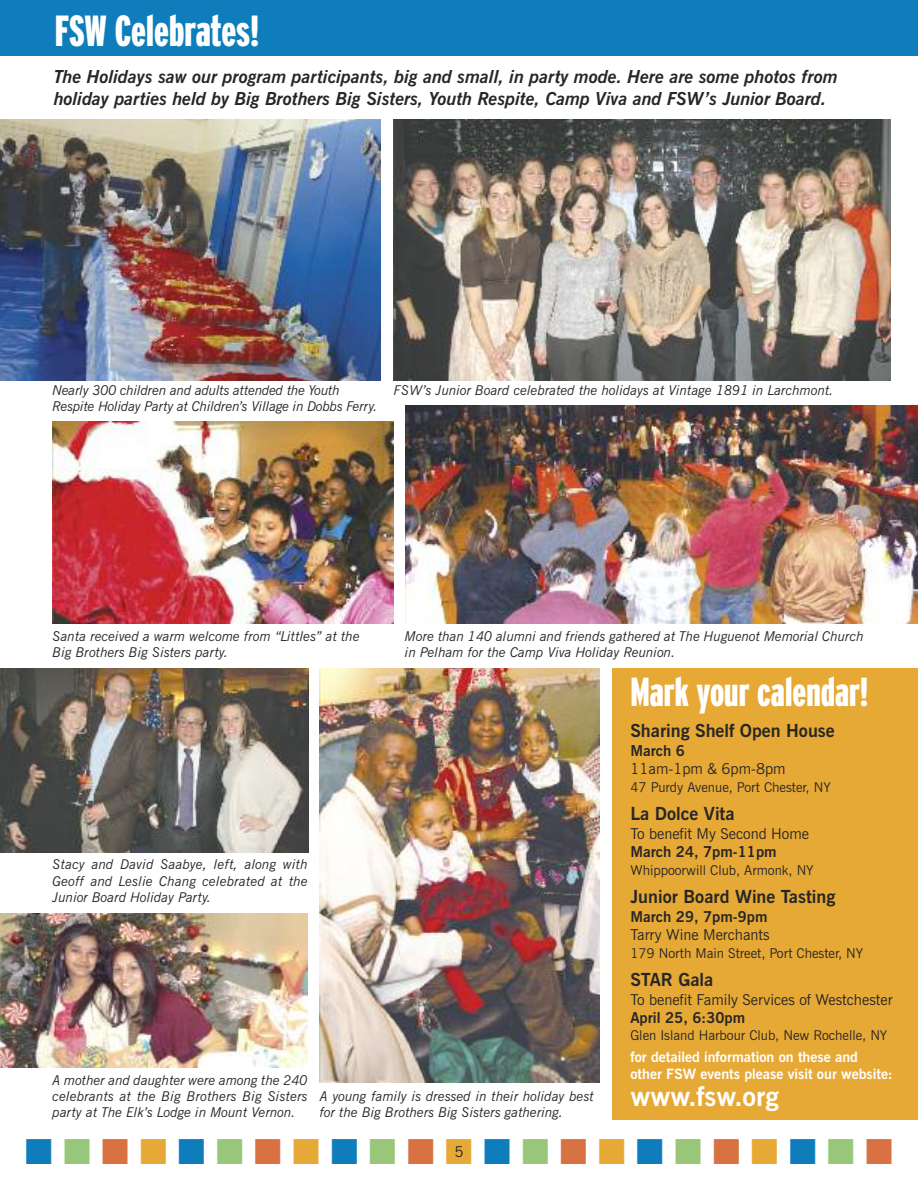
<style>
.page{position:relative;width:918px;height:1188px;background:#fff}
.page>*{position:absolute;margin:0;border:0;box-sizing:border-box;transform-origin:0 0}
.t1{font:900 extra-condensed 43.5px "Interstate";letter-spacing:-.005em;color:#fff}
.t2{font:900 extra-condensed 40.5px "Interstate";color:#fff}
.t3{font:36px "Zapf Dingbats";color:#0f7dbb}
.t4{font:700 27px "News Gothic BT";color:#fff}
.t5{font:italic 700 18px/21.6px "News Gothic BT";color:#272627}
.t6{font:700 18px "News Gothic BT";color:#272627}
.t7{font:15px "News Gothic BT";color:#272627}
.t8{font:700 15px "News Gothic BT";color:#272627}
.t9{font:700 14.25px/17.1px "News Gothic BT";color:#fff}
.t10{font:italic 13.5px/16.2px "News Gothic BT";color:#272627}
.t11{font:13.5px "News Gothic BT";color:#272627}
.s1{color:#99c779}
.s2{color:#d87242}
.s3{color:#e7a935}
</style>
<div class="page">
<div style="left:612px;top:668px;width:306px;height:451px;background:#e7a935"></div>
<div style="left:0;top:0;width:918px;height:56px;background:#0f7dbb"></div>
<img style="left:394px;top:120px;width:497px;height:261px">
<img style="left:0;top:120px;width:381px;height:261px">
<img style="left:320px;top:668px;width:279px;height:415px">
<img style="left:0;top:668px;width:308px;height:185px">
<img style="left:53px;top:422px;width:341px;height:202px">
<img style="left:405px;top:405px;width:513px;height:219px">
<img style="left:0;top:913px;width:308px;height:155px">
<h1 class="t1" style="left:55px;top:5px;width:206px">FSW Celebrates!</h1>
<h3 class="t5" style="left:54px;top:68px;width:785px">The Holidays saw our program participants, big and small, in party mode. Here are some photos from holiday parties held by Big Brothers Big Sisters, Youth Respite, Camp Viva and FSW’s Junior Board.</h3>
<p class="t10" style="left:53px;top:383px;width:326px">Nearly 300 children and adults attended the Youth<br>Respite Holiday Party at Children’s Village in Dobbs Ferry.</p>
<p class="t10" style="left:394px;top:383px;width:441px">FSW’s Junior Board celebrated the holidays at Vintage 1891 in Larchmont.</p>
<p class="t10" style="left:53px;top:629px;width:309px">Santa received a warm welcome from “Littles” at the<br>Big Brothers Big Sisters party.</p>
<p class="t10" style="left:405px;top:629px;width:461px">More than 140 alumni and friends gathered at The Huguenot Memorial Church in Pelham for the Camp Viva Holiday Reunion.</p>
<h2 class="t2" style="left:630px;top:669px;width:239px">Mark your calendar!</h2>
<h3 class="t6" style="left:630px;top:724px;width:206px">Sharing Shelf Open House</h3>
<p class="t8" style="left:630px;top:745px;width:56px">March 6</p>
<p class="t7" style="left:630px;top:764px;width:157px">11am-1pm &amp; 6pm-8pm</p>
<p class="t11" style="left:630px;top:783px;width:202px">47 Purdy Avenue, Port Chester, NY</p>
<h3 class="t6" style="left:630px;top:807px;width:106px">La Dolce Vita</h3>
<p class="t7" style="left:630px;top:829px;width:180px">To benefit My Second Home</p>
<p class="t8" style="left:630px;top:846px;width:148px">March 24, 7pm-11pm</p>
<p class="t11" style="left:630px;top:866px;width:185px">Whippoorwill Club, Armonk, NY</p>
<h3 class="t6" style="left:630px;top:890px;width:206px">Junior Board Wine Tasting</h3>
<p class="t8" style="left:630px;top:912px;width:139px">March 29, 7pm-9pm</p>
<p class="t7" style="left:630px;top:930px;width:141px">Tarry Wine Merchants</p>
<p class="t11" style="left:630px;top:949px;width:234px">179 North Main Street, Port Chester, NY</p>
<h3 class="t6" style="left:630px;top:973px;width:85px">STAR Gala</h3>
<p class="t7" style="left:630px;top:995px;width:264px">To benefit Family Services of Westchester</p>
<p class="t8" style="left:630px;top:1013px;width:116px">April 25, 6:30pm</p>
<p class="t11" style="left:630px;top:1031px;width:258px">Glen Island Harbour Club, New Rochelle, NY</p>
<p class="t9" style="left:630px;top:1050px;width:264px">for detailed information on these and other FSW events please visit our website:</p>
<h3 class="t4" style="left:630px;top:1086px;width:150px">www.fsw.org</h3>
<p class="t10" style="left:53px;top:858px;width:257px;text-align:justify">Stacy and David Saabye, left, along with Geoff and Leslie Chang celebrated at the Junior Board Holiday Party.</p>
<p class="t10" style="left:53px;top:1073px;width:257px;text-align:justify">A mother and daughter were among the 240 celebrants at the Big Brothers Big Sisters party at The Elk’s Lodge in Mount Vernon.</p>
<h3 class="t3" style="left:25px;top:1130px;width:869px">■<span class="s1">■</span><span class="s2">■</span><span class="s3">■</span>■<span class="s1">■</span><span class="s2">■</span><span class="s3">■</span>■<span class="s1">■</span><span class="s2">■</span><span class="s3">■</span>■<span class="s1">■</span><span class="s2">■</span><span class="s3">■</span>■<span class="s1">■</span><span class="s2">■</span><span class="s3">■</span>■<span class="s1">■</span><span class="s2">■</span></h3>
<p class="t10" style="left:320px;top:1089px;width:276px">A young family is dressed in their holiday best for the Big Brothers Big Sisters gathering.</p>
<p class="t7" style="left:454px;top:1146px;width:11px">5</p>
</div>
